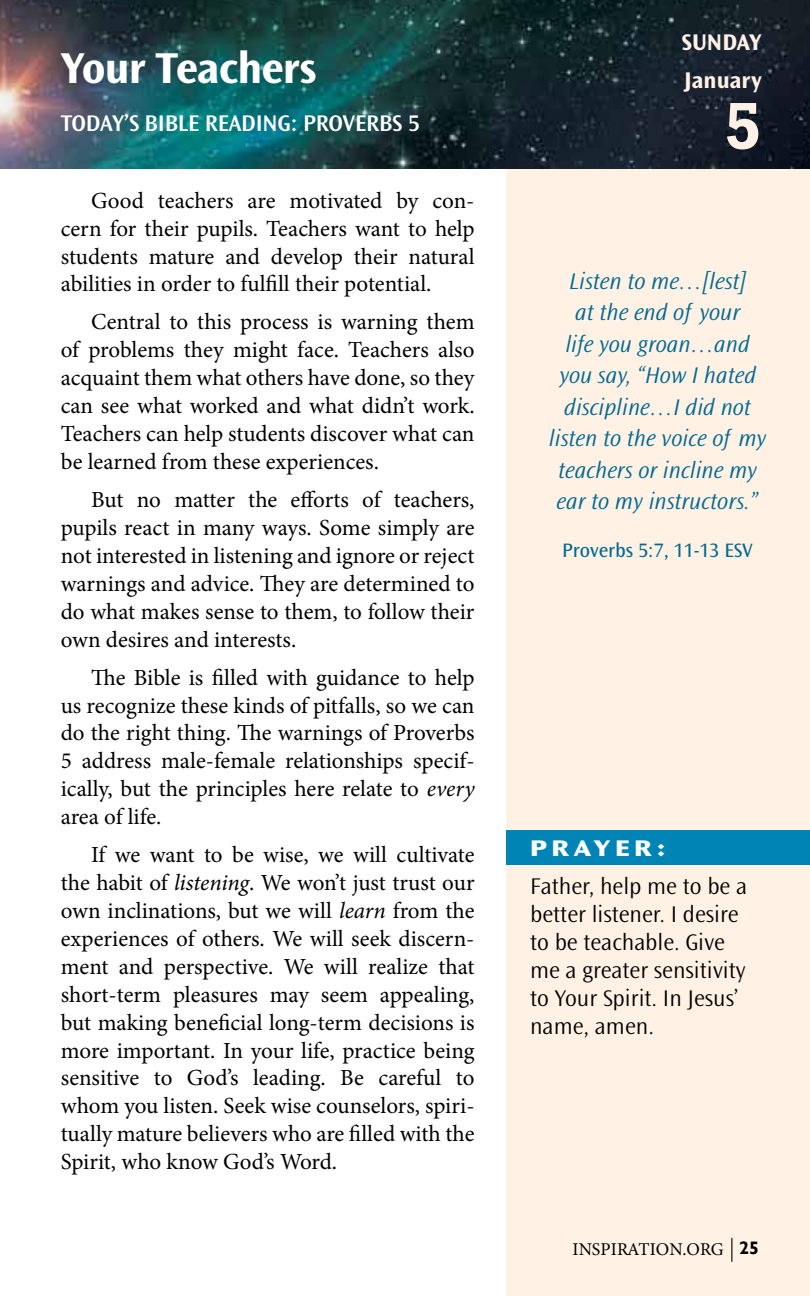
<style>
.page{position:relative;width:810px;height:1296px;background:#fff}
.page>*{position:absolute;margin:0;border:0;box-sizing:border-box;transform-origin:0 0}
.t1{font:700 67.5px "Rockwell";color:#fff1e6}
.t2{font:700 45px "Ocean Sans Std";letter-spacing:-.02em;color:#fff}
.t3{font:italic 300 23.62px/31.5px "Ocean Sans Std";color:#006991;text-align:center}
.t4{font:300 23.62px/27.9px "Ocean Sans Std";color:#000}
.t5{font:600 23.62px "Ocean Sans Std";letter-spacing:-.01em;color:#fff}
.t6{font:700 23.62px/38.5px "Ocean Sans Std";color:#fff1e6}
.t7{font:800 expanded 23.62px "Ocean Sans Std";letter-spacing:.2em;color:#fff}
.t8{font:22.95px/27.9px "Minion Pro";color:#000;text-align:justify}
.t9{font:20.25px "Ocean Sans Std";color:#006991}
.t10{font:18px "Minion Pro";color:#000}
.s1{font-style:italic}
.s2{font-family:"Gill Sans";font-weight:700}
</style>
<div class="page">
<div style="left:506px;top:0;width:304px;height:1296px;background:#fff1e4"></div>
<div style="left:507px;top:830px;width:303px;height:35px;background:#0084b6"></div>
<img style="left:0;top:0;width:810px;height:169px">
<svg style="left:731px;top:1238px;width:1px;height:24px"></svg>
<h2 class="t2" style="left:61px;top:43px;width:257px">Your Teachers</h2>
<p class="t5" style="left:61px;top:110px;width:361px">TODAY’S BIBLE READING: PROVERBS 5</p>
<p class="t8" style="left:61px;top:187px;width:415px;text-indent:30px">Good teachers are motivated by con&shy;cern for their pupils. Teachers want to help students mature and develop their natural abilities in order to fulfill their potential.</p>
<p class="t8" style="left:61px;top:308px;width:415px;text-indent:30px">Central to this process is warning them of problems they might face. Teachers also acquaint them what others have done, so they can see what worked and what didn’t work.<br>Teachers can help students discover what can be learned from these experiences.</p>
<p class="t8" style="left:61px;top:486px;width:415px;text-indent:30px">But no matter the efforts of teachers, pupils react in many ways. Some simply are not interested in listening and ignore or reject warnings and advice. They are determined to do what makes sense to them, to follow their own desires and interests.</p>
<p class="t8" style="left:61px;top:663px;width:415px;text-indent:30px">The Bible is filled with guidance to help us recognize these kinds of pitfalls, so we can do the right thing. The warnings of Proverbs 5 address male-female relationships specif&shy;ically, but the principles here relate to <span class="s1">every </span>area of life.</p>
<p class="t8" style="left:61px;top:841px;width:415px;text-indent:30px">If we want to be wise, we will cultivate the habit of <span class="s1">listening</span>. We won’t just trust our own inclinations, but we will <span class="s1">learn</span> from the experiences of others. We will seek discern&shy;ment and perspective. We will realize that short-term pleasures may seem appealing, but making beneficial long-term decisions is more important. In your life, practice being sensitive to God’s leading. Be careful to whom you listen. Seek wise counselors, spiri&shy;tually mature believers who are filled with the Spirit, who know God’s Word.</p>
<p class="t6" style="left:681px;top:23px;width:82px">SUNDAY<br>January</p>
<h1 class="t1" style="left:725px;top:85px;width:39px">5</h1>
<p class="t3" style="left:549px;top:265px;width:219px">Listen to me…[lest]<br>at the end of your<br>life you groan…and you say, “How I hated discipline…I did not listen to the voice of my teachers or incline my ear to my instructors.”</p>
<p class="t9" style="left:562px;top:539px;width:192px">Proverbs 5:7, 11-13 ESV</p>
<p class="t7" style="left:530px;top:835px;width:137px">PRAYER:</p>
<p class="t4" style="left:530px;top:873px;width:219px">Father, help me to be a better listener. I desire to be teachable. Give me a greater sensitivity to Your Spirit. In Jesus’ name, amen.</p>
<p class="t10" style="left:573px;top:1237px;width:188px">INSPIRATION.ORG <span class="s2">25</span></p>
</div>
